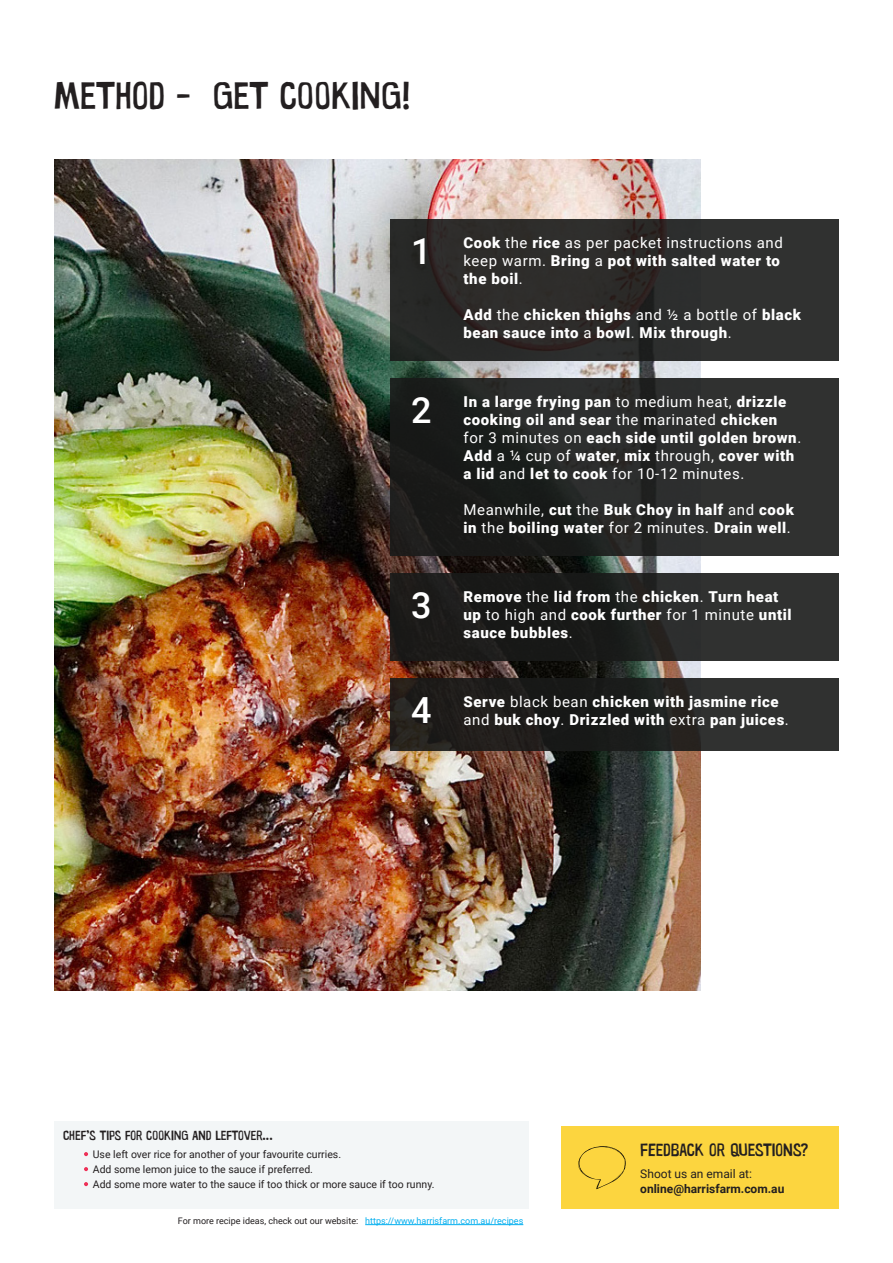
<style>
.page{position:relative;width:893px;height:1263px;background:#fff}
.page>*{position:absolute;margin:0;border:0;box-sizing:border-box;transform-origin:0 0}
.t1{font:39px "Warugaki";color:#231f20}
.t2{font:500 36px "Roboto";color:#fff}
.t3{font:18px "Warugaki";color:#231f20}
.t4{font:900 15px/18px "Roboto";letter-spacing:.04em;color:#fff}
.t5{font:13.5px "Warugaki";color:#231f20}
.t6{font:700 12px "Roboto";color:#231f20}
.t7{font:12px "Roboto";color:#231f20}
.t8{font:10.5px "Roboto";color:#231f20}
.t9{font:9px "Roboto";color:#231f20}
.t10{font:9px "Roboto";color:#00aeef}
.s1{font-weight:400}
</style>
<div class="page">
<div style="left:561px;top:1126px;width:278px;height:83px;background:#fcd53f"></div>
<div style="left:54px;top:1122px;width:474px;height:87px;background:#f3f6f7"></div>
<hr style="left:365px;top:1224px;width:158px;height:1px;background:#00aeef">
<img style="left:54px;top:159px;width:646px;height:832px">
<svg style="left:390px;top:219px;width:449px;height:141px;background:#2c2c2a"></svg>
<div style="left:390px;top:573px;width:449px;height:87px;background:linear-gradient(to right,#141312,#323433)"></div>
<div style="left:390px;top:378px;width:449px;height:177px;background:linear-gradient(to right,#181a18,#353635)"></div>
<svg style="left:390px;top:678px;width:449px;height:72px;background:#242321"></svg>
<svg style="left:84px;top:1152px;width:4px;height:4px"></svg>
<svg style="left:84px;top:1167px;width:4px;height:4px"></svg>
<svg style="left:84px;top:1182px;width:4px;height:4px"></svg>
<svg style="left:578px;top:1146px;width:48px;height:43px"></svg>
<p class="t1" style="left:54px;top:72px;width:358px">METHOD - GET COOKING!</p>
<p class="t2" style="left:411px;top:226px;width:22px">1</p>
<p class="t4" style="left:464px;top:233px;width:321px">Cook <span class="s1">the</span> rice <span class="s1">as per packet instructions and keep warm.</span> Bring <span class="s1">a</span> pot with salted water to the boil<span class="s1">.</span></p>
<p class="t4" style="left:464px;top:305px;width:339px">Add <span class="s1">the</span> chicken thighs <span class="s1">and ½ a bottle of</span> black bean sauce into <span class="s1">a</span> bowl<span class="s1">.</span> Mix through<span class="s1">.</span></p>
<p class="t2" style="left:411px;top:385px;width:22px">2</p>
<p class="t4" style="left:464px;top:392px;width:339px">In a large frying pan <span class="s1">to medium heat,</span> drizzle cooking oil and sear <span class="s1">the marinated</span> chicken<br><span class="s1">for 3 minutes on</span> each side until golden brown<span class="s1">.<br></span>Add <span class="s1">a ¼ cup of</span> water<span class="s1">,</span> mix <span class="s1">through,</span> cover with a lid <span class="s1">and</span> let to cook <span class="s1">for 10-12 minutes.</span></p>
<p class="t4" style="left:464px;top:500px;width:332px"><span class="s1">Meanwhile,</span> cut <span class="s1">the</span> Buk Choy in half <span class="s1">and</span> cook in <span class="s1">the</span> boiling water <span class="s1">for 2 minutes.</span> Drain well<span class="s1">.</span></p>
<p class="t2" style="left:411px;top:580px;width:22px">3</p>
<p class="t2" style="left:411px;top:685px;width:22px">4</p>
<p class="t4" style="left:464px;top:587px;width:330px">Remove <span class="s1">the</span> lid from <span class="s1">the</span> chicken<span class="s1">.</span> Turn heat up <span class="s1">to high and</span> cook further <span class="s1">for 1 minute</span> until sauce bubbles<span class="s1">.</span></p>
<p class="t4" style="left:464px;top:692px;width:327px">Serve <span class="s1">black bean</span> chicken with jasmine rice <span class="s1">and</span> buk choy<span class="s1">.</span> Drizzled with <span class="s1">extra</span> pan juices<span class="s1">.</span></p>
<p class="t5" style="left:63px;top:1127px;width:211px">CHEF’S TIPS FOR COOKING AN D LEFTOVER...</p>
<p class="t8" style="left:93px;top:1147px;width:250px">Use left over rice for another of your favourite curries.</p>
<p class="t8" style="left:93px;top:1162px;width:222px">Add some lemon juice to the sauce if preferred.</p>
<p class="t8" style="left:93px;top:1177px;width:343px">Add some more water to the sauce if too thick or more sauce if too runny.</p>
<p class="t3" style="left:640px;top:1139px;width:169px">FEEDBACK OR QUESTIONS?</p>
<p class="t7" style="left:640px;top:1165px;width:113px">Shoot us an email at:</p>
<p class="t6" style="left:640px;top:1180px;width:146px">online@harrisfarm.com.au</p>
<p class="t9" style="left:178px;top:1214px;width:182px">For more recipe ideas, check out our website:</p>
<p class="t10" style="left:365px;top:1214px;width:160px">https://www.harrisfarm.com.au/recipes</p>
</div>
